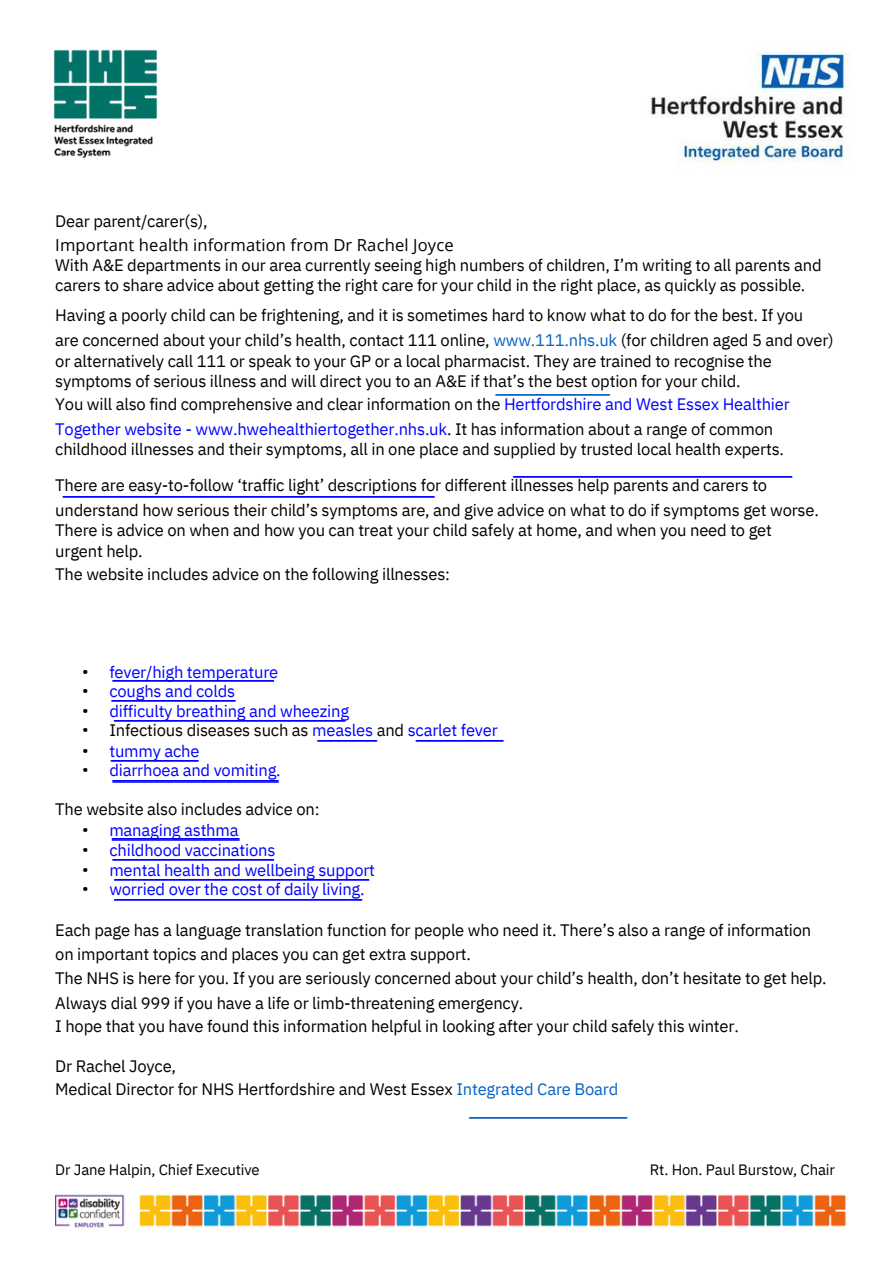
<style>
.page{position:relative;width:894px;height:1264px;background:#fff}
.page>*{position:absolute;margin:0;border:0;box-sizing:border-box;transform-origin:0 0}
.t1{font:16.5px/19.5px "IBM Plex Sans";letter-spacing:-.01em;color:#000}
.t2{font:16.5px/19.5px "IBM Plex Sans";letter-spacing:-.01em;color:#00f}
.t3{font:16.5px "Open Sans";letter-spacing:.01em;color:#000}
.t4{font:15px "IBM Plex Sans";letter-spacing:-.01em;color:#000}
.s1{color:#0563c1}
.s2{color:#00f}
.s3{color:#000}
</style>
<div class="page">
<img style="left:650px;top:52px;width:201px;height:117px">
<img style="left:53px;top:49px;width:105px;height:110px">
<img style="left:139px;top:1194px;width:706px;height:33px">
<img style="left:56px;top:1194px;width:69px;height:34px">
<img style="left:112px;top:781px;width:167px;height:1px">
<img style="left:112px;top:680px;width:163px;height:1px">
<img style="left:112px;top:859px;width:163px;height:1px">
<img style="left:111px;top:839px;width:129px;height:1px">
<img style="left:111px;top:700px;width:125px;height:1px">
<img style="left:110px;top:760px;width:89px;height:2px">
<img style="left:114px;top:879px;width:256px;height:1px">
<img style="left:114px;top:899px;width:249px;height:1px">
<img style="left:113px;top:720px;width:233px;height:1px">
<img style="left:316px;top:740px;width:62px;height:2px">
<img style="left:62px;top:496px;width:373px;height:1px">
<img style="left:415px;top:740px;width:89px;height:2px">
<img style="left:468px;top:1117px;width:160px;height:1px">
<img style="left:495px;top:394px;width:116px;height:1px">
<img style="left:512px;top:476px;width:281px;height:1px">
<p class="t1" style="left:55px;top:211px;width:154px">Dear parent/carer(s),</p>
<p class="t3" style="left:55px;top:233px;width:400px">Important health information from Dr Rachel Joyce</p>
<p class="t1" style="left:55px;top:254px;width:767px;line-height:20.2px">With A&amp;E departments in our area currently seeing high numbers of children, I’m writing to all parents and carers to share advice about getting the right care for your child in the right place, as quickly as possible.</p>
<p class="t1" style="left:55px;top:303px;width:779px;line-height:24.8px">Having a poorly child can be frightening, and it is sometimes hard to know what to do for the best. If you<br>are concerned about your child’s health, contact 111 online, <span class="s1">www.111.nhs.uk</span> (for children aged 5 and over)</p>
<p class="t1" style="left:55px;top:350px;width:717px;line-height:20.2px">or alternatively call 111 or speak to your GP or a local pharmacist. They are trained to recognise the symptoms of serious illness and will direct you to an A&amp;E if that’s the best option for your child.</p>
<p class="t1" style="left:55px;top:392px;width:735px;line-height:24.8px">You will also find comprehensive and clear information on the <span class="s2">Hertfordshire and West Essex Healthier<br>Together website - www.hwehealthiertogether.nhs.uk</span>. It has information about a range of common</p>
<p class="t1" style="left:55px;top:431px;width:730px;line-height:36px">childhood illnesses and their symptoms, all in one place and supplied by trusted local health experts.<br>There are easy-to-follow ‘traffic light’ descriptions for different illnesses help parents and carers to</p>
<p class="t1" style="left:55px;top:500px;width:764px;line-height:20.2px">understand how serious their child’s symptoms are, and give advice on what to do if symptoms get worse.<br>There is advice on when and how you can treat your child safely at home, and when you need to get urgent help.</p>
<p class="t1" style="left:55px;top:564px;width:396px">The website includes advice on the following illnesses:</p>
<p class="t1" style="left:82px;top:661px;width:8px;text-align:justify">• • • • • •</p>
<p class="t2" style="left:109px;top:662px;width:390px">fever/high temperature<br>coughs and colds<br>difficulty breathing and wheezing<br><span class="s3">Infectious diseases such as</span> measles <span class="s3">and</span> scarlet fever tummy ache<br>diarrhoea and vomiting.</p>
<p class="t1" style="left:82px;top:799px;width:238px;text-indent:-27px">The website also includes advice on: •<br>•<br>•<br>•</p>
<p class="t2" style="left:109px;top:820px;width:267px">managing asthma<br>childhood vaccinations<br>mental health and wellbeing support worried over the cost of daily living.</p>
<p class="t1" style="left:55px;top:917px;width:772px;line-height:24.2px">Each page has a language translation function for people who need it. There’s also a range of information on important topics and places you can get extra support.<br>The NHS is here for you. If you are seriously concerned about your child’s health, don’t hesitate to get help.<br>Always dial 999 if you have a life or limb-threatening emergency.<br>I hope that you have found this information helpful in looking after your child safely this winter.</p>
<p class="t1" style="left:55px;top:1053px;width:564px;line-height:23.7px">Dr Rachel Joyce,<br>Medical Director for NHS Hertfordshire and West Essex <span class="s1">Integrated Care Board</span></p>
<p class="t4" style="left:55px;top:1160px;width:206px">Dr Jane Halpin, Chief Executive</p>
<p class="t4" style="left:649px;top:1160px;width:186px">Rt. Hon. Paul Burstow, Chair</p>
</div>
